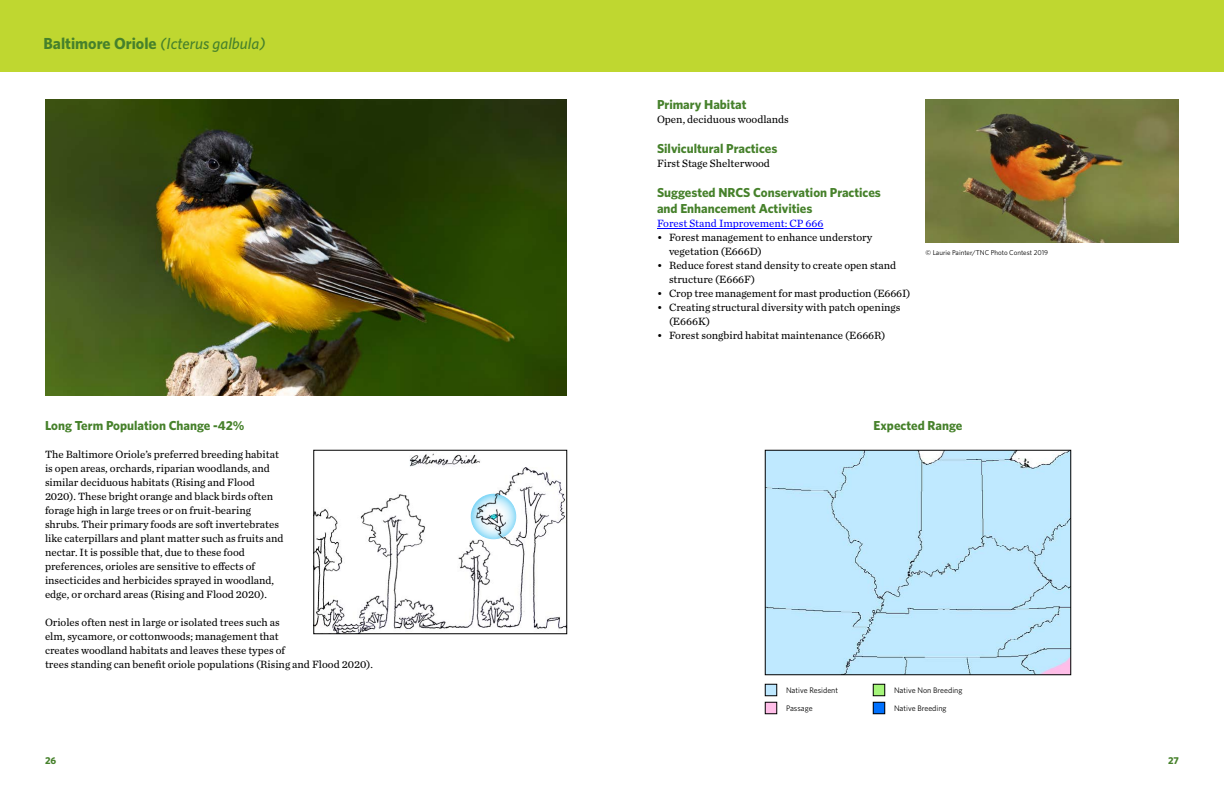
<style>
.page{position:relative;width:1224px;height:792px;background:#fff}
.page>*{position:absolute;margin:0;border:0;box-sizing:border-box;transform-origin:0 0}
.bird_name_header{font:italic 500 16px "Whitney";color:#46812b}
.t1{font:700 13px/16px "Whitney";color:#46812b}
.text_-_chronicle{font:11px/14px "Chronicle Text G2";color:#000}
.text_-_chronicle_-_i{font:11px/14px "Chronicle Text G2";color:#000}
.text_-_chronicle-2{font:11px "Chronicle Text G2";color:#00f}
.t2{font:700 10px "Whitney";color:#46812b}
.text_-_chronicle-3{font:8px "Whitney";color:#000}
.photo_credit{font:7px "Whitney";color:#000}
.s1{font-weight:700;font-style:normal}
</style>
<div class="page">
<div style="left:0;top:0;width:612px;height:72px;background:#bfd730"></div>
<div style="left:612px;top:0;width:612px;height:72px;background:#bfd730"></div>
<img style="left:45px;top:99px;width:522px;height:297px">
<img style="left:926px;top:99px;width:253px;height:144px">
<hr style="left:657px;top:228px;width:166px;height:1px;background:#00f">
<img style="left:767px;top:452px;width:302px;height:221px">
<img style="left:316px;top:453px;width:249px;height:179px">
<svg style="left:471px;top:494px;width:45px;height:45px"></svg>
<div style="left:471px;top:494px;width:45px;height:45px;border:1px solid #00aeef;border-radius:50%"></div>
<div style="left:873px;top:684px;width:12px;height:12px;background:#a5f57a"></div>
<div style="left:873px;top:702px;width:12px;height:12px;background:#0071fe"></div>
<div style="left:765px;top:684px;width:12px;height:12px;background:#bee8ff"></div>
<div style="left:765px;top:702px;width:12px;height:12px;background:#ffbee8"></div>
<p class="bird_name_header" style="left:44px;top:33px;width:224px"><span class="s1">Baltimore Oriole</span> (Icterus galbula)</p>
<p class="t1" style="left:45px;top:418px;width:201px">Long Term Population Change -42%</p>
<p class="text_-_chronicle" style="left:45px;top:447px;width:240px">The Baltimore Oriole’s preferred breeding habitat is open areas, orchards, riparian woodlands, and similar deciduous habitats (Rising and Flood 2020). These bright orange and black birds often forage high in large trees or on fruit-bearing shrubs. Their primary foods are soft invertebrates like caterpillars and plant matter such as fruits and nectar. It is possible that, due to these food preferences, orioles are sensitive to effects of insecticides and herbicides sprayed in woodland, edge, or orchard areas (Rising and Flood 2020).</p>
<p class="text_-_chronicle" style="left:45px;top:615px;width:329px">Orioles often nest in large or isolated trees such as<br>elm, sycamore, or cottonwoods; management that<br>creates woodland habitats and leaves these types of<br>trees standing can benefit oriole populations (Rising and Flood 2020).</p>
<p class="t1" style="left:657px;top:97px;width:91px">Primary Habitat</p>
<p class="text_-_chronicle" style="left:657px;top:112px;width:133px">Open, deciduous woodlands</p>
<p class="t1" style="left:657px;top:141px;width:122px">Silvicultural Practices</p>
<p class="text_-_chronicle" style="left:657px;top:156px;width:115px">First Stage Shelterwood</p>
<p class="t1" style="left:657px;top:185px;width:225px">Suggested NRCS Conservation Practices and Enhancement Activities</p>
<p class="text_-_chronicle-2" style="left:657px;top:215px;width:168px">Forest Stand Improvement: CP 666</p>
<p class="text_-_chronicle_-_i" style="left:669px;top:230px;width:205px;text-indent:-12px">• Forest management to enhance understory vegetation (E666D)</p>
<p class="text_-_chronicle_-_i" style="left:669px;top:258px;width:229px;text-indent:-12px">• Reduce forest stand density to create open stand structure (E666F)</p>
<p class="text_-_chronicle_-_i" style="left:657px;top:286px;width:255px">• Crop tree management for mast production (E666I)</p>
<p class="text_-_chronicle_-_i" style="left:669px;top:300px;width:233px;text-indent:-12px">• Creating structural diversity with patch openings (E666K)</p>
<p class="text_-_chronicle_-_i" style="left:657px;top:328px;width:230px">• Forest songbird habitat maintenance (E666R)</p>
<p class="photo_credit" style="left:926px;top:248px;width:124px">© Laurie Painter/TNC Photo Contest 2019</p>
<p class="t1" style="left:874px;top:418px;width:90px">Expected Range</p>
<p class="text_-_chronicle-3" style="left:786px;top:685px;width:54px">Native Resident</p>
<p class="text_-_chronicle-3" style="left:786px;top:703px;width:28px">Passage</p>
<p class="text_-_chronicle-3" style="left:894px;top:685px;width:70px">Native Non Breeding</p>
<p class="text_-_chronicle-3" style="left:894px;top:703px;width:54px">Native Breeding</p>
<p class="t2" style="left:45px;top:754px;width:13px">26</p>
<p class="t2" style="left:1168px;top:754px;width:12px">27</p>
</div>
